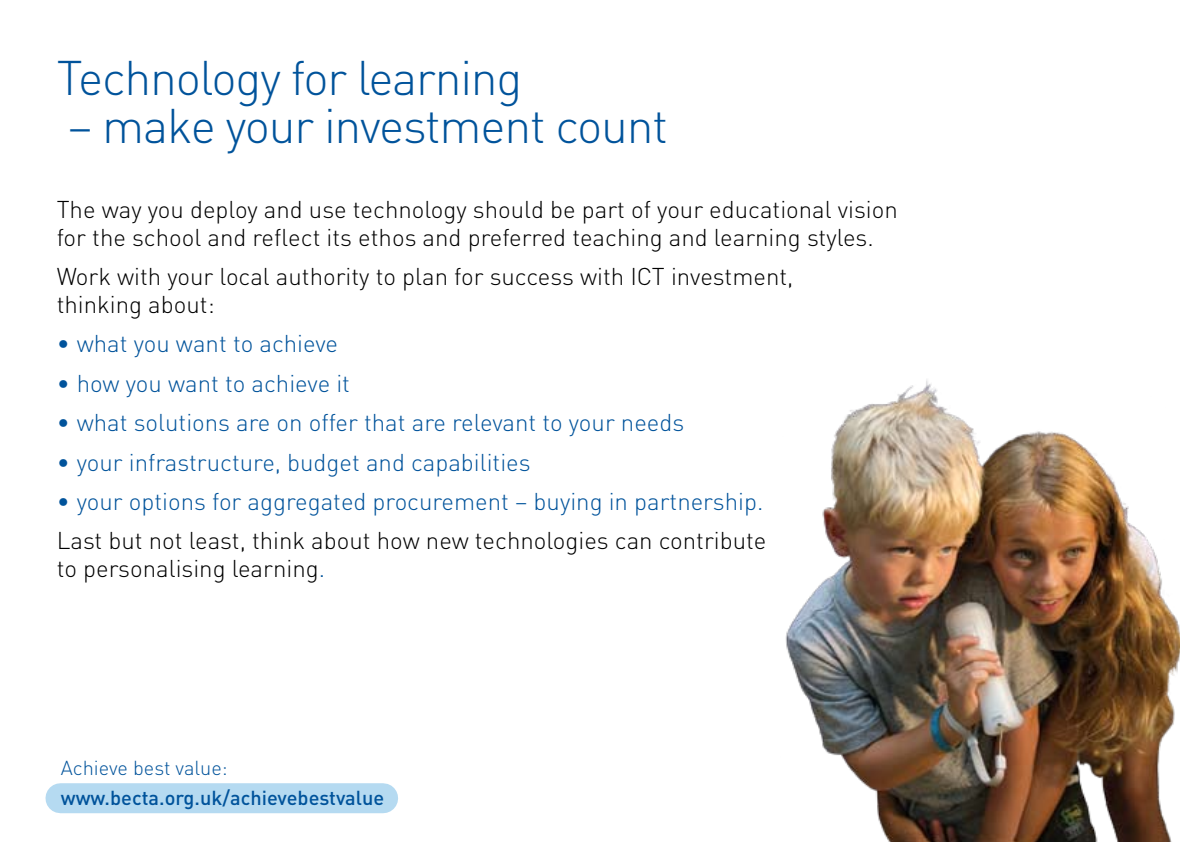
<style>
.page{position:relative;width:1191px;height:842px;background:#fff}
.page>*{position:absolute;margin:0;border:0;box-sizing:border-box;transform-origin:0 0}
.t1{font:300 48px "DIN";letter-spacing:-.025em;color:#00539b}
.t2{font:300 24px/28px "DIN";color:#000}
.t3{font:300 24px "DIN";color:#00539b}
.t4{font:500 20px/30.4px "DIN";color:#00539b}
.s1{color:#00539b}
.s2{font-weight:300}
</style>
<div class="page">
<div style="left:60px;top:783px;width:323px;height:30px;background:#b5daf1"></div>
<img style="left:785px;top:379px;width:395px;height:463px">
<h1 class="t1" style="left:57px;top:49px;width:467px">Technology for learning</h1>
<h1 class="t1" style="left:68px;top:97px;width:602px">– make your investment count</h1>
<p class="t2" style="left:57px;top:195px;width:842px">The way you deploy and use technology should be part of your educational vision for the school and reflect its ethos and preferred teaching and learning styles.</p>
<p class="t2" style="left:57px;top:262px;width:738px">Work with your local authority to plan for success with ICT investment, thinking about:</p>
<p class="t3" style="left:57px;top:329px;width:283px">• what you want to achieve</p>
<p class="t3" style="left:57px;top:368px;width:295px">• how you want to achieve it</p>
<p class="t3" style="left:57px;top:408px;width:629px">• what solutions are on offer that are relevant to your needs</p>
<p class="t3" style="left:57px;top:447px;width:475px">• your infrastructure, budget and capabilities</p>
<p class="t3" style="left:57px;top:486px;width:708px">• your options for aggregated procurement – buying in partnership.</p>
<p class="t2" style="left:57px;top:526px;width:711px">Last but not least, think about how new technologies can contribute to personalising learning<span class="s1">.</span></p>
<p class="t4" style="left:61px;top:752px;width:325px"><span class="s2">Achieve best value: </span>www.becta.org.uk/achievebestvalue</p>
</div>
